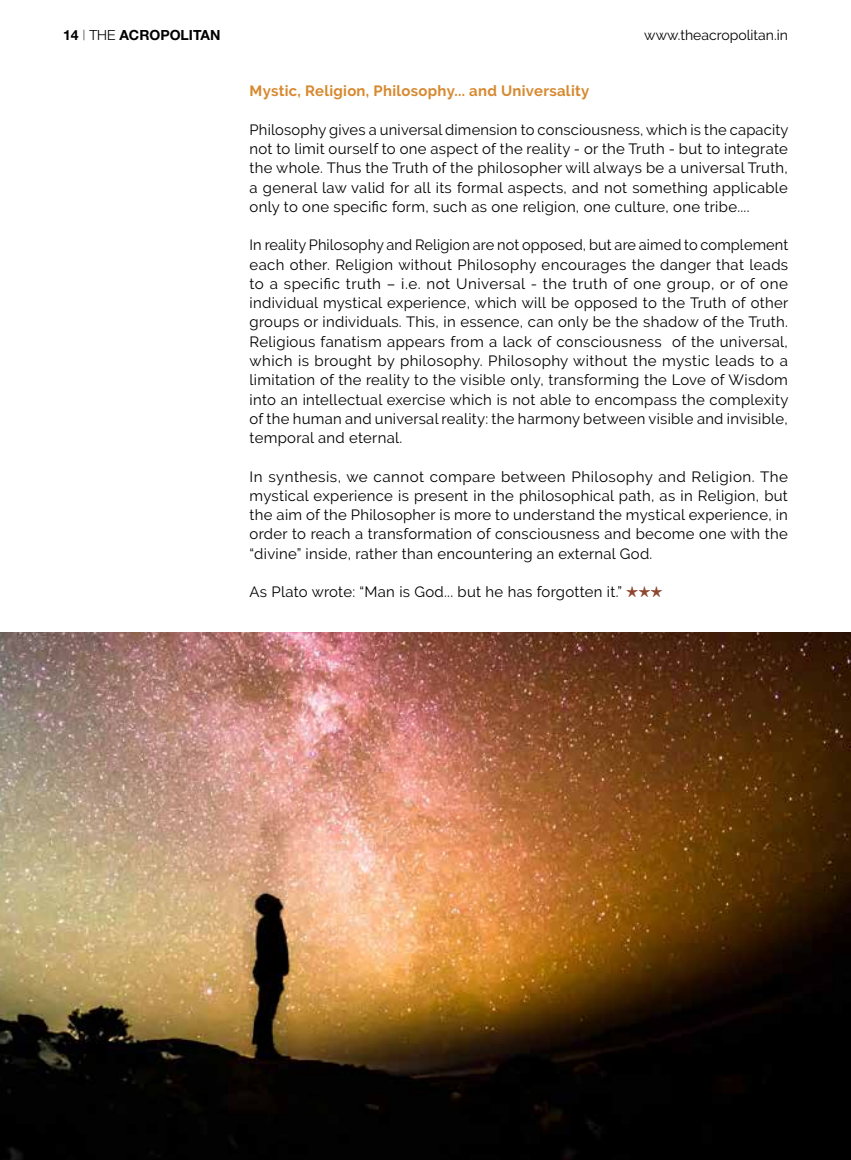
<style>
.page{position:relative;width:851px;height:1160px;background:#fff}
.page>*{position:absolute;margin:0;border:0;box-sizing:border-box;transform-origin:0 0}
.t1{font:14.88px/19.2px "Raleway";letter-spacing:.02em;color:#000;text-align:justify}
.t2{font:700 14.88px "Raleway";letter-spacing:.02em;color:#d68930}
.t3{font:14px "Raleway";color:#000}
.t4{font:700 14px "Helvetica Neue";color:#000}
.s1{font-weight:100}
.s2{font-weight:300}
</style>
<div class="page">
<img style="left:0;top:633px;width:850px;height:526px">
<p class="t4" style="left:63px;top:26px;width:159px">14 <span class="s1">|</span> <span class="s2">THE</span> ACROPOLITAN</p>
<p class="t3" style="left:644px;top:27px;width:145px">www.theacropolitan.in</p>
<p class="t2" style="left:249px;top:83px;width:341px">Mystic, Religion, Philosophy... and Universality</p>
<p class="t1" style="left:249px;top:120px;width:540px">Philosophy gives a universal dimension to consciousness, which is the capacity not to limit ourself to one aspect of the reality - or the Truth - but to integrate the whole. Thus the Truth of the philosopher will always be a universal Truth, a general law valid for all its formal aspects, and not something applicable only to one specific form, such as one religion, one culture, one tribe....</p>
<p class="t1" style="left:249px;top:235px;width:540px">In reality Philosophy and Religion are not opposed, but are aimed to complement each other. Religion without Philosophy encourages the danger that leads to a specific truth – i.e. not Universal - the truth of one group, or of one individual mystical experience, which will be opposed to the Truth of other groups or individuals. This, in essence, can only be the shadow of the Truth.<br>Religious fanatism appears from a lack of consciousness of the universal, which is brought by philosophy. Philosophy without the mystic leads to a limitation of the reality to the visible only, transforming the Love of Wisdom into an intellectual exercise which is not able to encompass the complexity of the human and universal reality: the harmony between visible and invisible, temporal and eternal.</p>
<p class="t1" style="left:249px;top:466px;width:540px">In synthesis, we cannot compare between Philosophy and Religion. The mystical experience is present in the philosophical path, as in Religion, but the aim of the Philosopher is more to understand the mystical experience, in order to reach a transformation of consciousness and become one with the “divine” inside, rather than encountering an external God.</p>
<p class="t1" style="left:249px;top:582px;width:374px">As Plato wrote: “Man is God... but he has forgotten it.”</p>
</div>
